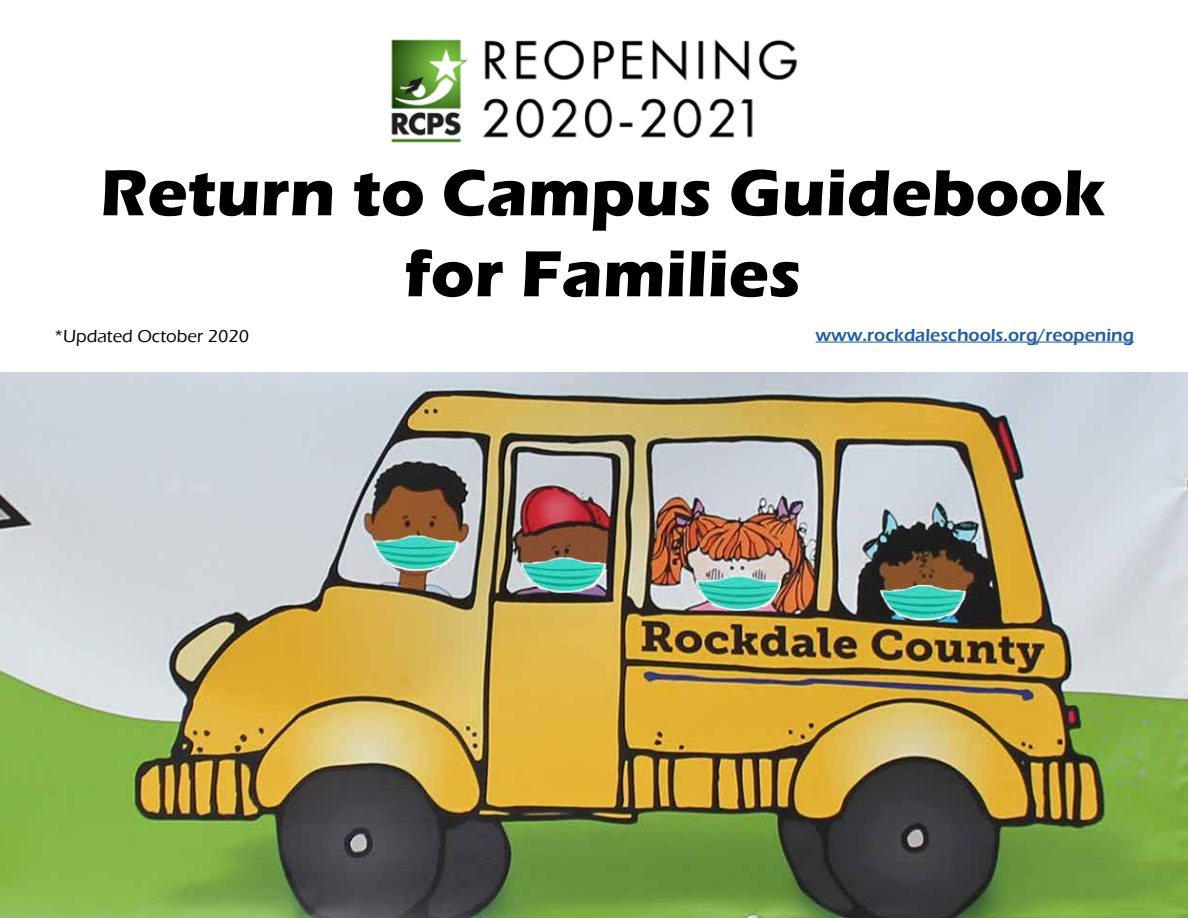
<style>
.page{position:relative;width:1188px;height:918px;background:#fff}
.page>*{position:absolute;margin:0;border:0;box-sizing:border-box;transform-origin:0 0}
.t1{font:700 67.5px/81px "Eras ITC";color:#000;text-align:center}
.t2{font:600 18px "Eras ITC";color:#215e9e}
.t3{font:500 18px "Eras ITC";color:#000}
</style>
<div class="page">
<img style="left:0;top:373px;width:1188px;height:545px">
<img style="left:391px;top:39px;width:406px;height:104px">
<hr style="left:816px;top:342px;width:318px;height:1px;background:#215e9e">
<p class="t1" style="left:100px;top:153px;width:1007px">Return to Campus Guidebook for Families</p>
<p class="t3" style="left:54px;top:326px;width:197px">*Updated October 2020</p>
<p class="t2" style="left:816px;top:325px;width:320px">www.rockdaleschools.org/reopening</p>
</div>
